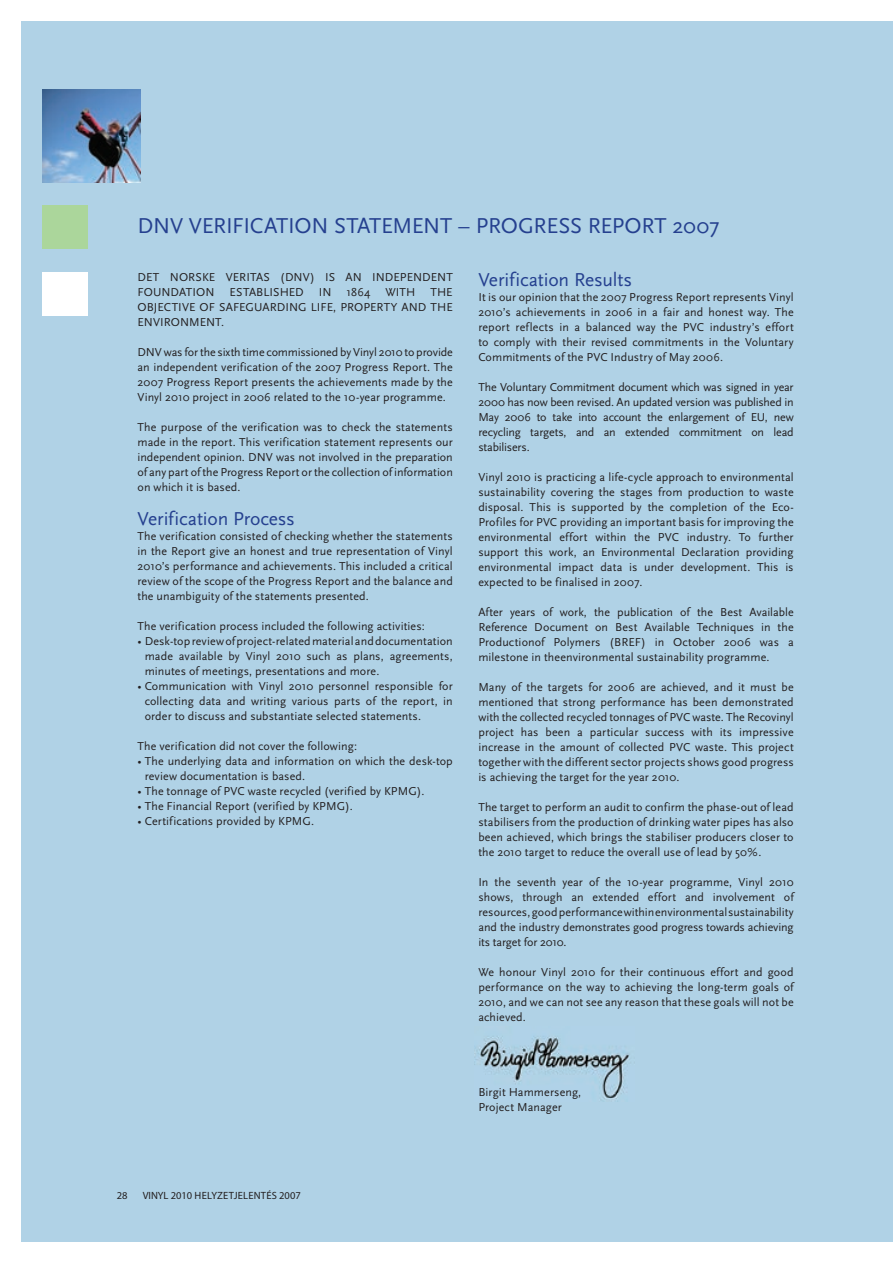
<style>
.page{position:relative;width:893px;height:1263px;background:#fff}
.page>*{position:absolute;margin:0;border:0;box-sizing:border-box;transform-origin:0 0}
.t1{font:22.5px "Scala Sans";letter-spacing:-.015em;color:#25408f}
.t2{font:19.5px "Scala Sans";letter-spacing:-.01em;color:#25408f}
.t3{font:12px/15px "Scala Sans";letter-spacing:.01em;color:#231f20;text-align:justify}
.t4{font:10.5px "Myriad Pro";color:#231f20}
</style>
<div class="page">
<div style="left:21px;top:21px;width:872px;height:1221px;background:#b0d2e6"></div>
<div style="left:43px;top:206px;width:45px;height:43px;background:#abd69b"></div>
<div style="left:43px;top:272px;width:45px;height:44px;background:#fff"></div>
<img style="left:43px;top:89px;width:97px;height:93px">
<img style="left:475px;top:1036px;width:155px;height:66px">
<h1 class="t1" style="left:137px;top:214px;width:583px">DNV VERIFICATION STATEMENT – PROGRESS REPORT 2007</h1>
<p class="t3" style="left:137px;top:270px;width:317px">DET NORSKE VERITAS (DNV) IS AN INDEPENDENT<br>FOUNDATION</p>
<h2 class="t2" style="left:478px;top:269px;width:155px">Verification Results</h2>
<p class="t3" style="left:478px;top:290px;width:317px">It is our opinion that the 2007 Progress Report represents Vinyl 2010’s achievements in 2006 in a fair and honest way. The report reflects in a balanced way the PVC industry’s effort to comply with their revised commitments in the Voluntary Commitments of the PVC Industry of May 2006.</p>
<p class="t3" style="left:478px;top:380px;width:317px">The Voluntary Commitment document which was signed in year 2000 has now been revised. An updated version was published in May 2006 to take into account the enlargement of EU, new recycling targets, and an extended commitment on lead stabilisers.</p>
<p class="t3" style="left:478px;top:470px;width:317px">Vinyl 2010 is practicing a life-cycle approach to environmental sustainability covering the stages from production to waste disposal. This is supported by the completion of the Eco-Profiles for PVC providing an important basis for improving the environmental effort within the PVC industry. To further support this work, an Environmental Declaration providing environmental impact data is under development. This is expected to be finalised in 2007.</p>
<p class="t3" style="left:478px;top:605px;width:317px">After years of work, the publication of the Best Available Reference Document on Best Available Techniques in the Productionof Polymers (BREF) in October 2006 was a milestone in theenvironmental sustainability programme.</p>
<p class="t3" style="left:478px;top:680px;width:317px">Many of the targets for 2006 are achieved, and it must be mentioned that strong performance has been demonstrated with the collected recycled tonnages of PVC waste. The Recovinyl project has been a particular success with its impressive increase in the amount of collected PVC waste. This project together with the different sector projects shows good progress is achieving the target for the year 2010.</p>
<p class="t3" style="left:478px;top:800px;width:317px">The target to perform an audit to confirm the phase-out of lead stabilisers from the production of drinking water pipes has also been achieved, which brings the stabiliser producers closer to the 2010 target to reduce the overall use of lead by 50%.</p>
<p class="t3" style="left:478px;top:875px;width:317px">In the seventh year of the 10-year programme, Vinyl 2010 shows, through an extended effort and involvement of resources, good performance within environmental sustainability and the industry demonstrates good progress towards achieving its target for 2010.</p>
<p class="t3" style="left:478px;top:965px;width:317px">We honour Vinyl 2010 for their continuous effort and good performance on the way to achieving the long-term goals of 2010, and we can not see any reason that these goals will not be achieved.</p>
<p class="t3" style="left:230px;top:285px;width:76px">ESTABLISHED</p>
<p class="t3" style="left:319px;top:285px;width:14px">IN</p>
<p class="t3" style="left:347px;top:285px;width:25px">1864</p>
<p class="t3" style="left:385px;top:285px;width:32px">WITH</p>
<p class="t3" style="left:137px;top:285px;width:317px;text-indent:293px">THE OBJECTIVE OF SAFEGUARDING LIFE, PROPERTY AND THE ENVIRONMENT.</p>
<p class="t3" style="left:137px;top:345px;width:317px">DNV was for the sixth time commissioned by Vinyl 2010 to provide an independent verification of the 2007 Progress Report. The 2007 Progress Report presents the achievements made by the Vinyl 2010 project in 2006 related to the 10-year programme.</p>
<p class="t3" style="left:137px;top:420px;width:317px">The purpose of the verification was to check the statements made in the report. This verification statement represents our independent opinion. DNV was not involved in the preparation of any part of the Progress Report or the collection of information on which it is based.</p>
<h2 class="t2" style="left:137px;top:508px;width:159px">Verification Process</h2>
<p class="t3" style="left:137px;top:529px;width:317px">The verification consisted of checking whether the statements in the Report give an honest and true representation of Vinyl 2010’s performance and achievements. This included a critical review of the scope of the Progress Report and the balance and the unambiguity of the statements presented.</p>
<p class="t3" style="left:137px;top:619px;width:289px">The verification process included the following activities:</p>
<p class="t3" style="left:145px;top:634px;width:310px;text-indent:-7px">• Desk-top review of project-related material and documentation made available by Vinyl 2010 such as plans, agreements, minutes of meetings, presentations and more.</p>
<p class="t3" style="left:145px;top:679px;width:310px;text-indent:-7px">• Communication with Vinyl 2010 personnel responsible for collecting data and writing various parts of the report, in order to discuss and substantiate selected statements.</p>
<p class="t3" style="left:137px;top:739px;width:221px">The verification did not cover the following:</p>
<p class="t3" style="left:145px;top:754px;width:310px;text-indent:-7px">• The underlying data and information on which the desk-top review documentation is based.</p>
<p class="t3" style="left:137px;top:784px;width:289px">• The tonnage of PVC waste recycled (verified by KPMG).</p>
<p class="t3" style="left:137px;top:799px;width:217px">• The Financial Report (verified by KPMG).</p>
<p class="t3" style="left:137px;top:814px;width:178px">• Certifications provided by KPMG.</p>
<p class="t4" style="left:117px;top:1188px;width:12px">28</p>
<p class="t4" style="left:143px;top:1188px;width:160px">VINYL 2010 HELYZETJELENTÉS 2007</p>
<p class="t3" style="left:478px;top:1085px;width:104px">Birgit Hammerseng,<br>Project Manager</p>
</div>
